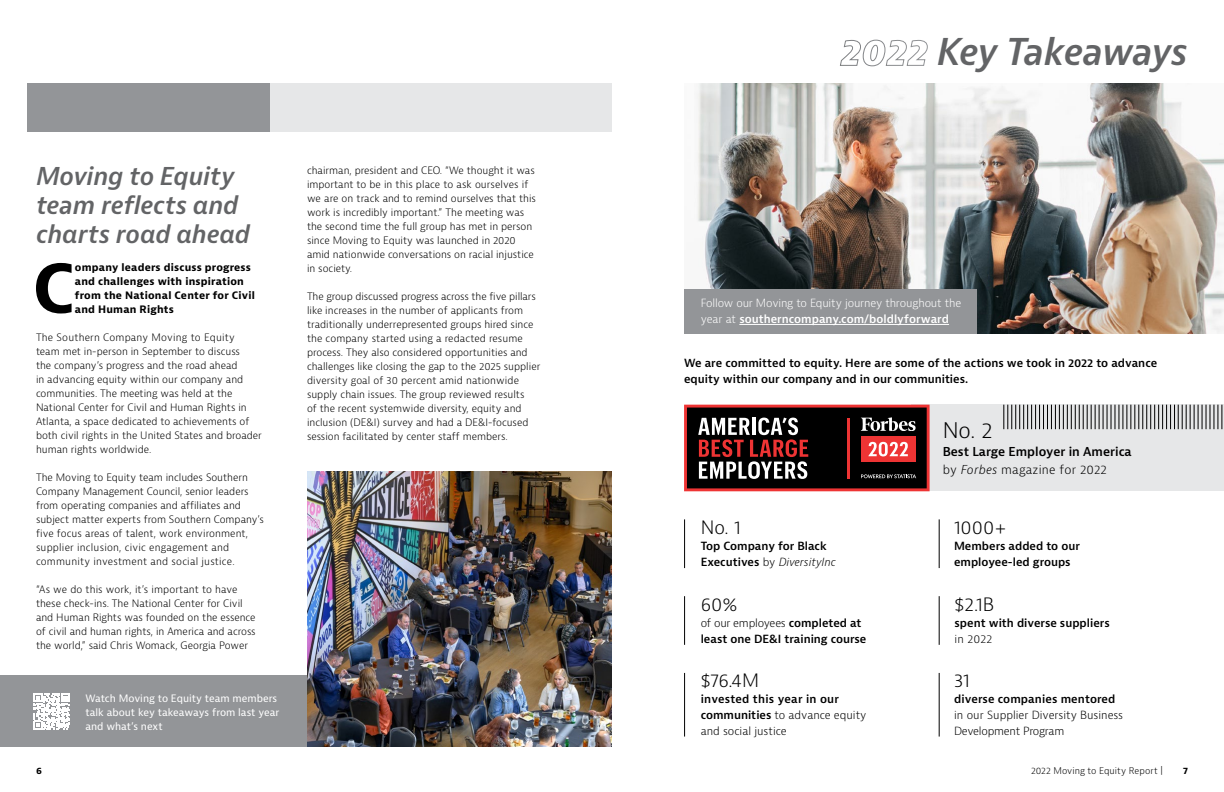
<style>
.page{position:relative;width:1224px;height:792px;background:#fff}
.page>*{position:absolute;margin:0;border:0;box-sizing:border-box;transform-origin:0 0}
.t1{font:700 65.9px "Bernina Sans";color:#000}
.t2{font:italic 600 36px "Bernina Sans";letter-spacing:-.02em;color:#636466}
.t3{font:italic 600 24px/28.8px "Bernina Sans";letter-spacing:-.01em;color:#636466}
.t4{font:300 21px "Bernina Sans";color:#000}
.t5{font:300 18px "Bernina Sans";color:#000}
.t6{font:600 12px/18px "Bernina Sans";color:#000}
.t7{font:600 11px/16px "Bernina Sans";color:#000}
.t8{font:300 11px/16px "Bernina Sans";letter-spacing:-.015em;color:#fff}
.t9{font:600 11px/16px "Bernina Sans";letter-spacing:.02em;color:#000}
.t10{font:300 11px/16px "Bernina Sans";color:#000}
.t11{font:300 10px/14px "Bernina Sans";color:#000}
.t12{font:700 10px/14px "Bernina Sans";letter-spacing:.02em;color:#000}
.t13{font:10px/14px "Bernina Sans";color:#fff}
.t14{font:300 9px "Bernina Sans";color:#000}
.t15{font:700 9px "Bernina Sans";color:#000}
.s1{font-weight:800;color:#fff}
.s2{font-weight:600}
.s3{font-weight:300}
.s4{font-weight:300;font-style:italic}
</style>
<div class="page">
<img style="left:307px;top:472px;width:305px;height:275px">
<div style="left:0;top:676px;width:307px;height:71px;background:#939598"></div>
<svg style="left:34px;top:693px;width:36px;height:36px"></svg>
<div style="left:270px;top:83px;width:342px;height:49px;background:#e6e7e8"></div>
<div style="left:27px;top:83px;width:243px;height:49px;background:#939598"></div>
<div style="left:912px;top:405px;width:312px;height:86px;background:#e6e7e8"></div>
<svg style="left:1003px;top:405px;width:219px;height:24px"></svg>
<svg style="left:684px;top:405px;width:246px;height:86px;background:#492727"></svg>
<hr style="left:848px;top:418px;width:2px;height:60px;background:#ee3434">
<img style="left:697px;top:83px;width:527px;height:250px">
<hr style="left:684px;top:673px;width:1px;height:64px;background:#000">
<hr style="left:939px;top:673px;width:1px;height:64px;background:#000">
<hr style="left:684px;top:519px;width:1px;height:49px;background:#000">
<hr style="left:939px;top:519px;width:1px;height:49px;background:#000">
<hr style="left:684px;top:596px;width:1px;height:49px;background:#000">
<hr style="left:939px;top:596px;width:1px;height:49px;background:#000">
<div style="left:684px;top:289px;width:292px;height:44px;background:#939598"></div>
<hr style="left:739px;top:324px;width:210px;height:1px;background:#fff">
<h3 class="t3" style="left:36px;top:163px;width:216px">Moving to Equity team reflects and charts road ahead</h3>
<h1 class="t1" style="left:33px;top:246px;width:44px">C</h1>
<p class="t12" style="left:75px;top:261px;width:181px">ompany leaders discuss progress and challenges with inspiration from the National Center for Civil and Human Rights</p>
<p class="t11" style="left:36px;top:331px;width:227px">The Southern Company Moving to Equity<br>team met in-person in September to discuss<br>the company’s progress and the road ahead<br>in advancing equity within our company and communities. The meeting was held at the National Center for Civil and Human Rights in Atlanta, a space dedicated to achievements of both civil rights in the United States and broader human rights worldwide.</p>
<p class="t11" style="left:36px;top:471px;width:230px">The Moving to Equity team includes Southern Company Management Council, senior leaders from operating companies and affiliates and subject matter experts from Southern Company’s five focus areas of talent, work environment, supplier inclusion, civic engagement and community investment and social justice.</p>
<p class="t11" style="left:36px;top:583px;width:221px">“As we do this work, it’s important to have these check-ins. The National Center for Civil and Human Rights was founded on the essence of civil and human rights, in America and across the world,” said Chris Womack, Georgia Power</p>
<p class="t13" style="left:85px;top:691px;width:196px">Watch Moving to Equity team members talk about key takeaways from last year and what’s next</p>
<p class="t11" style="left:307px;top:164px;width:230px">chairman, president and CEO. “We thought it was important to be in this place to ask ourselves if we are on track and to remind ourselves that this work is incredibly important.” The meeting was the second time the full group has met in person since Moving to Equity was launched in 2020 amid nationwide conversations on racial injustice in society.</p>
<p class="t11" style="left:307px;top:290px;width:235px">The group discussed progress across the five pillars like increases in the number of applicants from traditionally underrepresented groups hired since the company started using a redacted resume process. They also considered opportunities and challenges like closing the gap to the 2025 supplier diversity goal of 30 percent amid nationwide supply chain issues. The group reviewed results<br>of the recent systemwide diversity, equity and inclusion (DE&amp;I) survey and had a DE&amp;I-focused session facilitated by center staff members.</p>
<h2 class="t2" style="left:841px;top:29px;width:349px"><span class="s1">2022</span> Key Takeaways</h2>
<p class="t8" style="left:701px;top:295px;width:262px">Follow our Moving to Equity journey throughout the year at <span class="s2">southerncompany.com/boldlyforward</span></p>
<p class="t7" style="left:684px;top:355px;width:475px">We are committed to equity. Here are some of the actions we took in 2022 to advance equity within our company and in our communities.</p>
<h3 class="t4" style="left:943px;top:416px;width:52px">No. 2</h3>
<p class="t6" style="left:943px;top:443px;width:191px">Best Large Employer in America <span class="s3">by</span> <span class="s4">Forbes</span> <span class="s3">magazine for 2022</span></p>
<h3 class="t5" style="left:701px;top:515px;width:41px">No. 1</h3>
<p class="t7" style="left:701px;top:538px;width:137px">Top Company for Black<br>Executives <span class="s3">by</span> <span class="s4">DiversityInc</span></p>
<h3 class="t5" style="left:701px;top:592px;width:38px">60%</h3>
<p class="t7" style="left:701px;top:615px;width:167px"><span class="s3">of our employees</span> completed at least one DE&amp;I training course</p>
<h3 class="t5" style="left:701px;top:669px;width:60px">$76.4M</h3>
<p class="t9" style="left:701px;top:692px;width:167px">invested this year in our communities <span class="s3">to advance equity and social justice</span></p>
<h3 class="t5" style="left:954px;top:515px;width:54px">1000+</h3>
<p class="t7" style="left:954px;top:538px;width:127px">Members added to our employee-led groups</p>
<h3 class="t5" style="left:955px;top:592px;width:41px">$2.1B</h3>
<p class="t7" style="left:955px;top:615px;width:157px">spent with diverse suppliers</p>
<p class="t10" style="left:955px;top:631px;width:39px">in 2022</p>
<h3 class="t5" style="left:954px;top:669px;width:17px">31</h3>
<p class="t7" style="left:954px;top:692px;width:163px">diverse companies mentored</p>
<p class="t10" style="left:954px;top:708px;width:171px">in our Supplier Diversity Business<br>Development Program</p>
<p class="t15" style="left:36px;top:765px;width:7px">6</p>
<p class="t14" style="left:1031px;top:764px;width:133px">2022 Moving to Equity Report |</p>
<p class="t15" style="left:1183px;top:765px;width:6px">7</p>
</div>
